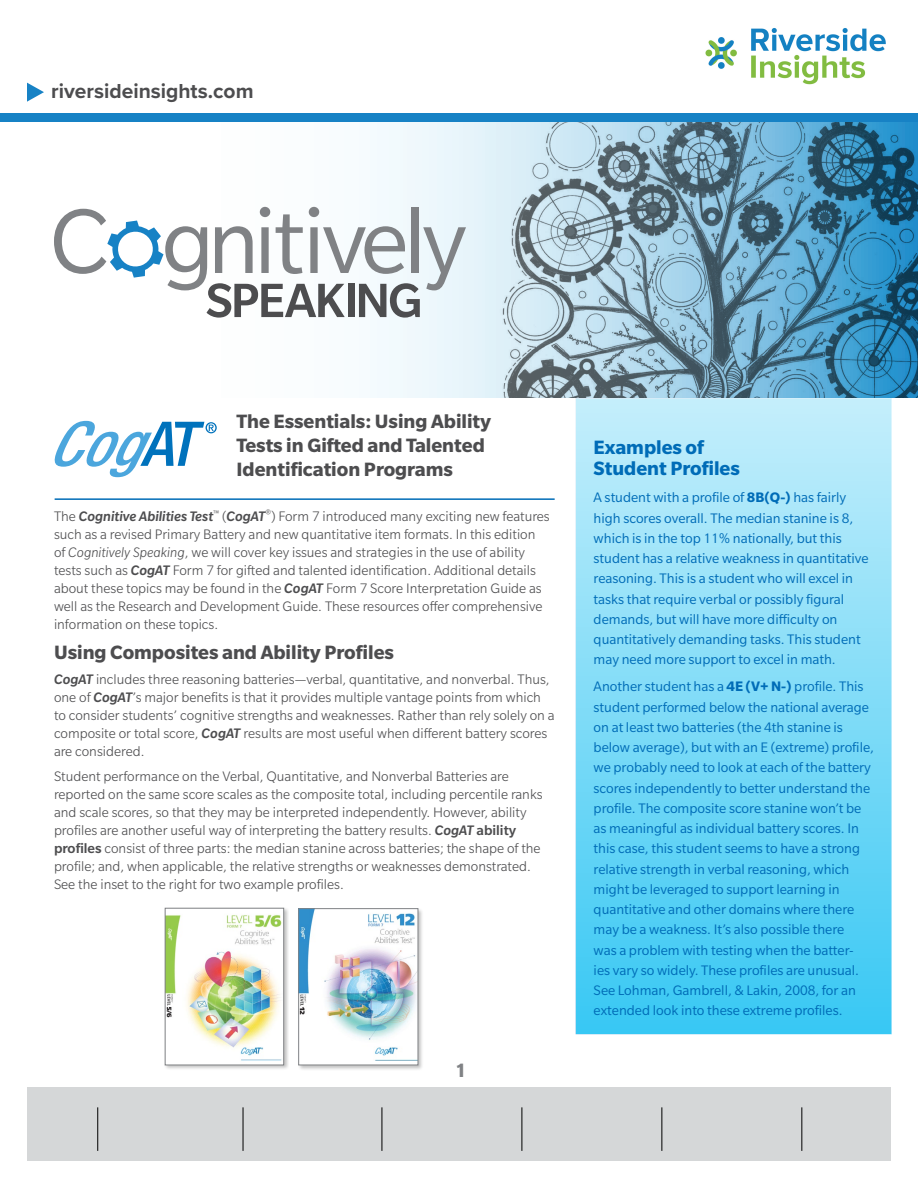
<style>
.page{position:relative;width:918px;height:1188px;background:#fff}
.page>*{position:absolute;margin:0;border:0;box-sizing:border-box;transform-origin:0 0}
.t1{font:italic 500 condensed 61.8px "Helvetica Neue LT Std";color:#4ba6dd}
.t2{font:700 21px/24px "Slate Pro";color:#4d4d4f}
.t3{font:700 21px/21px "Slate Pro";color:#006cb7}
.t4{font:700 21px "Proxima Nova";color:#4d4d4f}
.t5{font:700 21px "Slate Pro";color:#808285}
.t6{font:300 15px/18px "Slate Pro";color:#4d4d4f}
.t7{font:15px/20.2px "Slate Pro";color:#006cb7}
.s1{font-weight:500;font-style:italic}
.s2{font-style:italic}
.s3{font-weight:500}
.s4{font-weight:700}
</style>
<div class="page">
<div style="left:27px;top:1088px;width:864px;height:73px;background:#d5d7d8"></div>
<hr style="left:97px;top:1107px;width:1px;height:44px;background:#000">
<hr style="left:243px;top:1107px;width:1px;height:44px;background:#000">
<hr style="left:382px;top:1107px;width:1px;height:44px;background:#000">
<hr style="left:661px;top:1107px;width:1px;height:44px;background:#000">
<hr style="left:801px;top:1107px;width:1px;height:44px;background:#000">
<hr style="left:522px;top:1107px;width:1px;height:44px;background:#000">
<div style="left:576px;top:398px;width:316px;height:636px;background:linear-gradient(to bottom,#c5eefb,#38c8f4);border:2px solid #fff"></div>
<svg style="left:264px;top:122px;width:211px;height:275px"></svg>
<img style="left:475px;top:122px;width:443px;height:275px">
<div style="left:164px;top:907px;width:125px;height:164px;background:#000;opacity:.25"></div>
<img style="left:167px;top:910px;width:115px;height:153px">
<div style="left:165px;top:908px;width:119px;height:157px;border:1px solid #808285"></div>
<div style="left:297px;top:907px;width:127px;height:164px;background:#000;opacity:.25"></div>
<img style="left:300px;top:910px;width:116px;height:150px">
<div style="left:298px;top:908px;width:120px;height:157px;border:1px solid #808285"></div>
<div style="left:0;top:113px;width:918px;height:9px;background:#1782c5"></div>
<svg style="left:27px;top:83px;width:17px;height:19px"></svg>
<svg style="left:54px;top:207px;width:412px;height:111px"></svg>
<svg style="left:140px;top:422px;width:77px;height:44px"></svg>
<hr style="left:55px;top:498px;width:500px;height:2px;background:#006cb7">
<img style="left:705px;top:28px;width:181px;height:57px">
<h2 class="t4" style="left:51px;top:75px;width:204px">riversideinsights.com</h2>
<h1 class="t1" style="left:47px;top:407px;width:114px">Cog</h1>
<h2 class="t2" style="left:237px;top:409px;width:256px">The Essentials: Using Ability<br>Tests in Gifted and Talented<br>Identification Programs</h2>
<p class="t6" style="left:54px;top:507px;width:497px">The <span class="s1">Cognitive Abilities Test</span><sup>™</sup> (<span class="s1">CogAT</span><sup>®</sup>) Form 7 introduced many exciting new features such as a revised Primary Battery and new quantitative item formats. In this edition of <span class="s2">Cognitively Speaking</span>, we will cover key issues and strategies in the use of ability tests such as <span class="s1">CogAT</span> Form 7 for gifted and talented identification. Additional details about these topics may be found in the <span class="s1">CogAT</span> Form 7 Score Interpretation Guide as well as the Research and Development Guide. These resources offer comprehensive information on these topics.</p>
<h2 class="t2" style="left:54px;top:640px;width:341px">Using Composites and Ability Profiles</h2>
<p class="t6" style="left:54px;top:670px;width:502px"><span class="s1">CogAT</span> includes three reasoning batteries—verbal, quantitative, and nonverbal. Thus, one of <span class="s1">CogAT</span>’s major benefits is that it provides multiple vantage points from which to consider students’ cognitive strengths and weaknesses. Rather than rely solely on a composite or total score, <span class="s1">CogAT</span> results are most useful when different battery scores are considered.</p>
<p class="t6" style="left:54px;top:767px;width:490px">Student performance on the Verbal, Quantitative, and Nonverbal Batteries are reported on the same score scales as the composite total, including percentile ranks and scale scores, so that they may be interpreted independently. However, ability profiles are another useful way of interpreting the battery results. <span class="s1">CogAT</span> <span class="s3">ability profiles</span> consist of three parts: the median stanine across batteries; the shape of the profile; and, when applicable, the relative strengths or weaknesses demonstrated.<br>See the inset to the right for two example profiles.</p>
<h2 class="t5" style="left:455px;top:1059px;width:13px">1</h2>
<h2 class="t3" style="left:594px;top:437px;width:148px">Examples of<br>Student Profiles</h2>
<p class="t7" style="left:594px;top:487px;width:277px">A student with a profile of <span class="s4">8B(Q-)</span> has fairly high scores overall. The median stanine is 8, which is in the top 11% nationally, but this student has a relative weakness in quantitative reasoning. This is a student who will excel in tasks that require verbal or possibly figural demands, but will have more difficulty on quantitatively demanding tasks. This student may need more support to excel in math.</p>
<p class="t7" style="left:594px;top:676px;width:282px">Another student has a <span class="s4">4E (V+ N-)</span> profile. This student performed below the national average on at least two batteries (the 4th stanine is below average), but with an E (extreme) profile, we probably need to look at each of the battery scores independently to better understand the profile. The composite score stanine won’t be as meaningful as individual battery scores. In this case, this student seems to have a strong relative strength in verbal reasoning, which might be leveraged to support learning in quantitative and other domains where there may be a weakness. It’s also possible there<br>was a problem with testing when the batter-<br>ies vary so widely. These profiles are unusual.<br>See Lohman, Gambrell, &amp; Lakin, 2008, for an extended look into these extreme profiles.</p>
</div>
